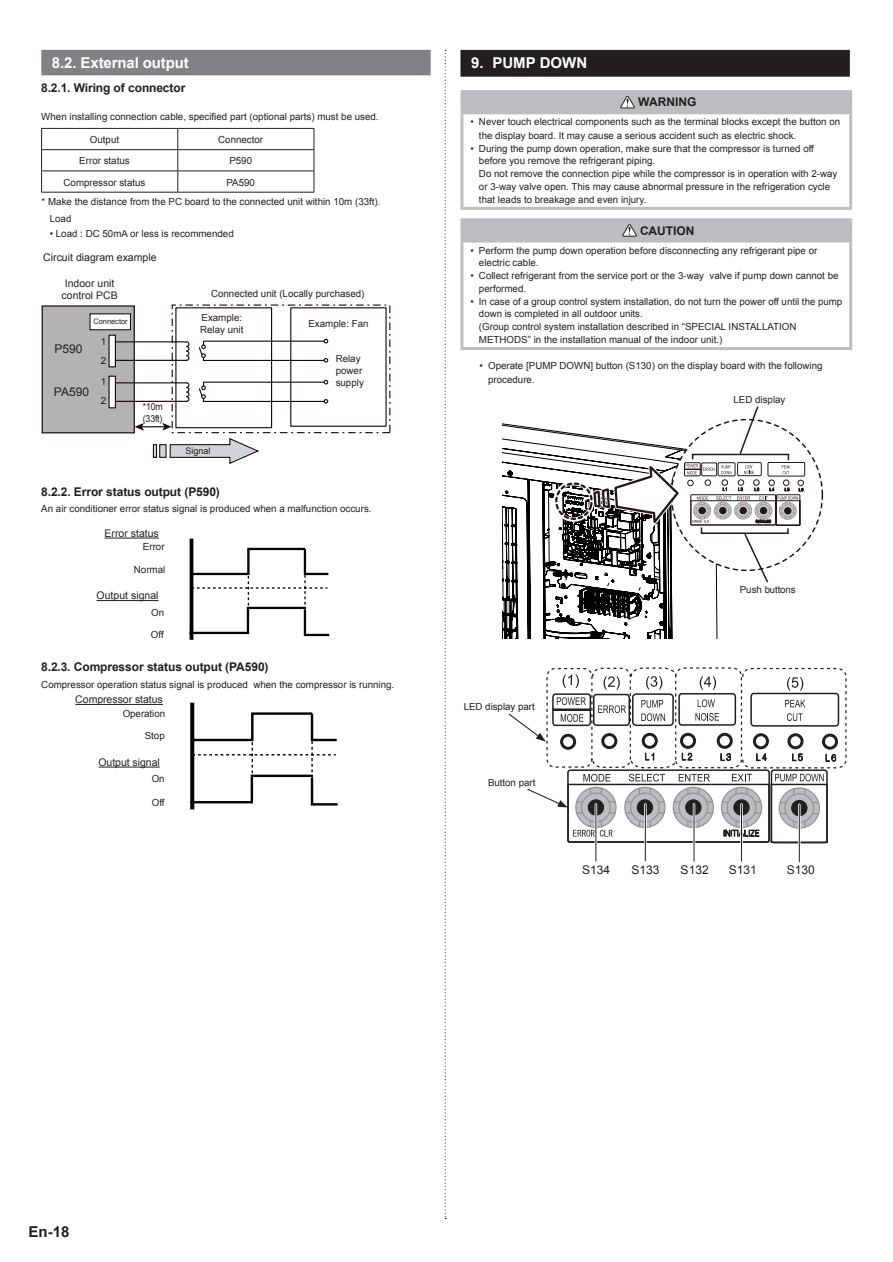
<style>
.page{position:relative;width:893px;height:1262px;background:#fff}
.page>*{position:absolute;margin:0;border:0;box-sizing:border-box;transform-origin:0 0}
.t1{font:700 15px "Arial";letter-spacing:-.005em;color:#fff}
.t2{font:700 15px "Arial";color:#231f20}
.t3{font:700 12px "Arial";letter-spacing:-.005em;color:#231f20}
.t4{font:12px "Arial";color:#231f20}
.t5{font:10.5px/12px "Arial";color:#231f20;text-align:center}
.t6{font:9.75px/12.8px "Arial";color:#231f20}
.t7{font:9.75px/12px "Arial";color:#231f20;scale:.9 1}
.t8{font:9px "Arial";color:#231f20}
.t9{font:7.5px "Arial";letter-spacing:-.005em;color:#231f20}
</style>
<div class="page">
<svg style="left:444px;top:50px;width:2px;height:1169px"></svg>
<div style="left:41px;top:50px;width:389px;height:25px;background:#808285"></div>
<hr style="left:41px;top:128px;width:137px;height:1px;background:#231f20">
<hr style="left:178px;top:128px;width:136px;height:1px;background:#231f20">
<hr style="left:41px;top:149px;width:137px;height:1px;background:#231f20">
<hr style="left:178px;top:149px;width:136px;height:1px;background:#231f20">
<hr style="left:41px;top:171px;width:137px;height:1px;background:#231f20">
<svg style="left:41px;top:129px;width:1px;height:63px"></svg>
<hr style="left:178px;top:171px;width:136px;height:1px;background:#231f20">
<svg style="left:177px;top:129px;width:1px;height:63px"></svg>
<svg style="left:313px;top:129px;width:1px;height:63px"></svg>
<hr style="left:41px;top:192px;width:273px;height:1px;background:#231f20">
<svg style="left:169px;top:438px;width:90px;height:26px"></svg>
<div style="left:160px;top:445px;width:6px;height:12px;background:#d1d4d6"></div>
<div style="left:159px;top:444px;width:7px;height:14px;border:1px solid #160907"></div>
<div style="left:153px;top:444px;width:4px;height:14px;border:1px solid #160907"></div>
<div style="left:42px;top:306px;width:92px;height:127px;background:#b4b3b4"></div>
<div style="left:42px;top:305px;width:93px;height:128px;border:1px solid #160907"></div>
<div style="left:90px;top:314px;width:40px;height:16px;background:#fff"></div>
<div style="left:89px;top:313px;width:42px;height:17px;border:1px solid #160907"></div>
<div style="left:109px;top:335px;width:6px;height:32px;background:#fff"></div>
<div style="left:108px;top:335px;width:8px;height:32px;border:1px solid #160907"></div>
<hr style="left:137px;top:426px;width:30px;height:1px;background:#160907">
<svg style="left:134px;top:423px;width:10px;height:8px"></svg>
<svg style="left:162px;top:423px;width:10px;height:8px"></svg>
<hr style="left:116px;top:341px;width:70px;height:1px;background:#160907">
<div style="left:290px;top:307px;width:96px;height:120px;border:1px solid #160907"></div>
<div style="left:175px;top:307px;width:97px;height:121px;border:1px solid #160907"></div>
<hr style="left:116px;top:360px;width:71px;height:1px;background:#160907">
<svg style="left:185px;top:341px;width:5px;height:20px"></svg>
<svg style="left:198px;top:339px;width:130px;height:24px"></svg>
<div style="left:109px;top:376px;width:6px;height:32px;background:#fff"></div>
<div style="left:108px;top:376px;width:8px;height:32px;border:1px solid #160907"></div>
<hr style="left:116px;top:382px;width:70px;height:1px;background:#160907">
<hr style="left:116px;top:401px;width:71px;height:1px;background:#160907">
<svg style="left:185px;top:382px;width:5px;height:20px"></svg>
<svg style="left:198px;top:380px;width:130px;height:24px"></svg>
<svg style="left:189px;top:539px;width:4px;height:101px"></svg>
<svg style="left:189px;top:547px;width:141px;height:90px"></svg>
<hr style="left:105px;top:538px;width:54px;height:1px;background:#231f20">
<hr style="left:97px;top:600px;width:61px;height:1px;background:#231f20">
<svg style="left:190px;top:703px;width:4px;height:106px"></svg>
<svg style="left:190px;top:711px;width:148px;height:96px"></svg>
<hr style="left:75px;top:704px;width:88px;height:1px;background:#231f20">
<hr style="left:98px;top:767px;width:62px;height:1px;background:#231f20">
<div style="left:460px;top:50px;width:389px;height:27px;background:#231f20"></div>
<div style="left:462px;top:92px;width:388px;height:21px;background:#bcbdc0"></div>
<hr style="left:460px;top:90px;width:391px;height:3px;background:#bcbdc0">
<hr style="left:460px;top:93px;width:3px;height:18px;background:#bcbdc0">
<hr style="left:848px;top:93px;width:3px;height:18px;background:#bcbdc0">
<hr style="left:460px;top:111px;width:391px;height:3px;background:#bcbdc0">
<hr style="left:460px;top:114px;width:3px;height:93px;background:#bcbdc0">
<hr style="left:848px;top:114px;width:3px;height:93px;background:#bcbdc0">
<hr style="left:460px;top:207px;width:391px;height:3px;background:#bcbdc0">
<svg style="left:620px;top:96px;width:14px;height:12px"></svg>
<div style="left:462px;top:220px;width:388px;height:21px;background:#bcbdc0"></div>
<hr style="left:460px;top:218px;width:391px;height:3px;background:#bcbdc0">
<hr style="left:460px;top:221px;width:3px;height:19px;background:#bcbdc0">
<hr style="left:848px;top:221px;width:3px;height:19px;background:#bcbdc0">
<hr style="left:460px;top:240px;width:391px;height:3px;background:#bcbdc0">
<hr style="left:460px;top:243px;width:3px;height:104px;background:#bcbdc0">
<hr style="left:848px;top:243px;width:3px;height:104px;background:#bcbdc0">
<hr style="left:460px;top:347px;width:391px;height:3px;background:#bcbdc0">
<svg style="left:622px;top:224px;width:15px;height:13px"></svg>
<svg style="left:502px;top:423px;width:216px;height:215px"></svg>
<svg style="left:541px;top:423px;width:117px;height:439px"></svg>
<div style="left:767px;top:462px;width:37px;height:14px;border:1px solid #231815"></div>
<svg style="left:553px;top:406px;width:250px;height:208px"></svg>
<hr style="left:594px;top:804px;width:3px;height:57px;background:#fff">
<hr style="left:595px;top:804px;width:1px;height:57px;background:#231f20">
<hr style="left:644px;top:804px;width:2px;height:57px;background:#fff">
<hr style="left:644px;top:804px;width:1px;height:57px;background:#231f20">
<hr style="left:693px;top:804px;width:1px;height:57px;background:#231f20">
<hr style="left:741px;top:804px;width:1px;height:57px;background:#231f20">
<hr style="left:798px;top:805px;width:1px;height:57px;background:#231f20">
<svg style="left:508px;top:667px;width:338px;height:176px"></svg>
<h1 class="t1" style="left:52px;top:54px;width:138px">8.2. External output</h1>
<p class="t3" style="left:41px;top:81px;width:146px">8.2.1. Wiring of connector</p>
<p class="t6" style="left:41px;top:110px;width:339px">When installing connection cable, specified part (optional parts) must be used.</p>
<p class="t6" style="left:90px;top:133px;width:31px">Output</p>
<p class="t6" style="left:218px;top:133px;width:46px">Connector</p>
<p class="t6" style="left:79px;top:155px;width:52px">Error status</p>
<p class="t6" style="left:229px;top:155px;width:24px">P590</p>
<p class="t6" style="left:64px;top:176px;width:83px">Compressor status</p>
<p class="t6" style="left:42px;top:173px;width:340px;line-height:19px;text-indent:185px">PA590<br>* Make the distance from the PC board to the connected unit within 10m (33ft).</p>
<p class="t6" style="left:50px;top:212px;width:23px">Load</p>
<p class="t6" style="left:50px;top:227px;width:185px">• Load : DC 50mA or less is recommended</p>
<p class="t5" style="left:43px;top:252px;width:115px">Circuit diagram example</p>
<p class="t5" style="left:62px;top:277px;width:58px">Indoor unit control PCB</p>
<p class="t9" style="left:93px;top:317px;width:36px">Connector</p>
<p class="t4" style="left:54px;top:342px;width:30px">P590</p>
<p class="t4" style="left:54px;top:385px;width:37px">PA590</p>
<p class="t6" style="left:101px;top:332px;width:7px;line-height:18.9px">1<br>2</p>
<p class="t6" style="left:101px;top:373px;width:7px;line-height:18.9px">1<br>2</p>
<p class="t7" style="left:143px;top:401px;width:24px">*10m (33ft)</p>
<p class="t6" style="left:211px;top:287px;width:155px">Connected unit (Locally purchased)</p>
<p class="t6" style="left:308px;top:317px;width:62px">Example: Fan</p>
<p class="t6" style="left:200px;top:311px;width:45px;line-height:12px">Example:<br>Relay unit</p>
<p class="t8" style="left:185px;top:446px;width:27px">Signal</p>
<p class="t6" style="left:335px;top:353px;width:30px;line-height:12px">Relay power supply</p>
<p class="t3" style="left:41px;top:485px;width:180px">8.2.2. Error status output (P590)</p>
<p class="t6" style="left:41px;top:502px;width:332px">An air conditioner error status signal is produced when a malfunction occurs.</p>
<p class="t5" style="left:105px;top:527px;width:56px">Error status</p>
<p class="t6" style="left:143px;top:541px;width:23px">Error</p>
<p class="t6" style="left:134px;top:563px;width:33px">Normal</p>
<p class="t5" style="left:97px;top:590px;width:63px">Output signal</p>
<p class="t6" style="left:151px;top:606px;width:15px">On</p>
<p class="t6" style="left:151px;top:628px;width:14px">Off</p>
<p class="t3" style="left:41px;top:660px;width:229px">8.2.3. Compressor status output (PA590)</p>
<p class="t6" style="left:41px;top:678px;width:354px">Compressor operation status signal is produced when the compressor is running.</p>
<p class="t5" style="left:75px;top:694px;width:89px">Compressor status</p>
<p class="t6" style="left:123px;top:707px;width:44px">Operation</p>
<p class="t6" style="left:145px;top:729px;width:21px">Stop</p>
<p class="t5" style="left:98px;top:756px;width:63px">Output signal</p>
<p class="t6" style="left:152px;top:772px;width:14px">On</p>
<p class="t6" style="left:152px;top:796px;width:14px">Off</p>
<h1 class="t1" style="left:471px;top:54px;width:117px">9. PUMP DOWN</h1>
<p class="t3" style="left:637px;top:96px;width:60px">WARNING</p>
<p class="t6" style="left:479px;top:115px;width:362px;line-height:13.5px;text-indent:-9px">• Never touch electrical components such as the terminal blocks except the button on the display board. It may cause a serious accident such as electric shock.</p>
<p class="t6" style="left:479px;top:142px;width:360px;text-indent:-9px">• During the pump down operation, make sure that the compressor is turned off before you remove the refrigerant piping.<br>Do not remove the connection pipe while the compressor is in operation with 2-way or 3-way valve open. This may cause abnormal pressure in the refrigeration cycle that leads to breakage and even injury.</p>
<p class="t3" style="left:639px;top:224px;width:56px">CAUTION</p>
<p class="t6" style="left:479px;top:244px;width:340px;text-indent:-9px">• Perform the pump down operation before disconnecting any refrigerant pipe or electric cable.</p>
<p class="t6" style="left:479px;top:269px;width:361px;text-indent:-9px">• Collect refrigerant from the service port or the 3-way valve if pump down cannot be performed.</p>
<p class="t6" style="left:479px;top:295px;width:364px;text-indent:-9px">• In case of a group control system installation, do not turn the power off until the pump down is completed in all outdoor units.<br>(Group control system installation described in “SPECIAL INSTALLATION METHODS” in the installation manual of the indoor unit.)</p>
<p class="t6" style="left:488px;top:358px;width:336px;line-height:14.7px;text-indent:-9px">• Operate [PUMP DOWN] button (S130) on the display board with the following procedure.</p>
<p class="t6" style="left:733px;top:394px;width:54px">LED display</p>
<p class="t6" style="left:463px;top:701px;width:72px">LED display part</p>
<p class="t6" style="left:488px;top:776px;width:49px">Button part</p>
<p class="t6" style="left:739px;top:583px;width:57px">Push buttons</p>
<p class="t4" style="left:582px;top:863px;width:30px">S134</p>
<p class="t4" style="left:631px;top:863px;width:30px">S133</p>
<p class="t4" style="left:680px;top:863px;width:30px">S132</p>
<p class="t4" style="left:728px;top:863px;width:30px">S131</p>
<p class="t4" style="left:786px;top:863px;width:30px">S130</p>
<h1 class="t2" style="left:29px;top:1223px;width:42px">En-18</h1>
</div>
